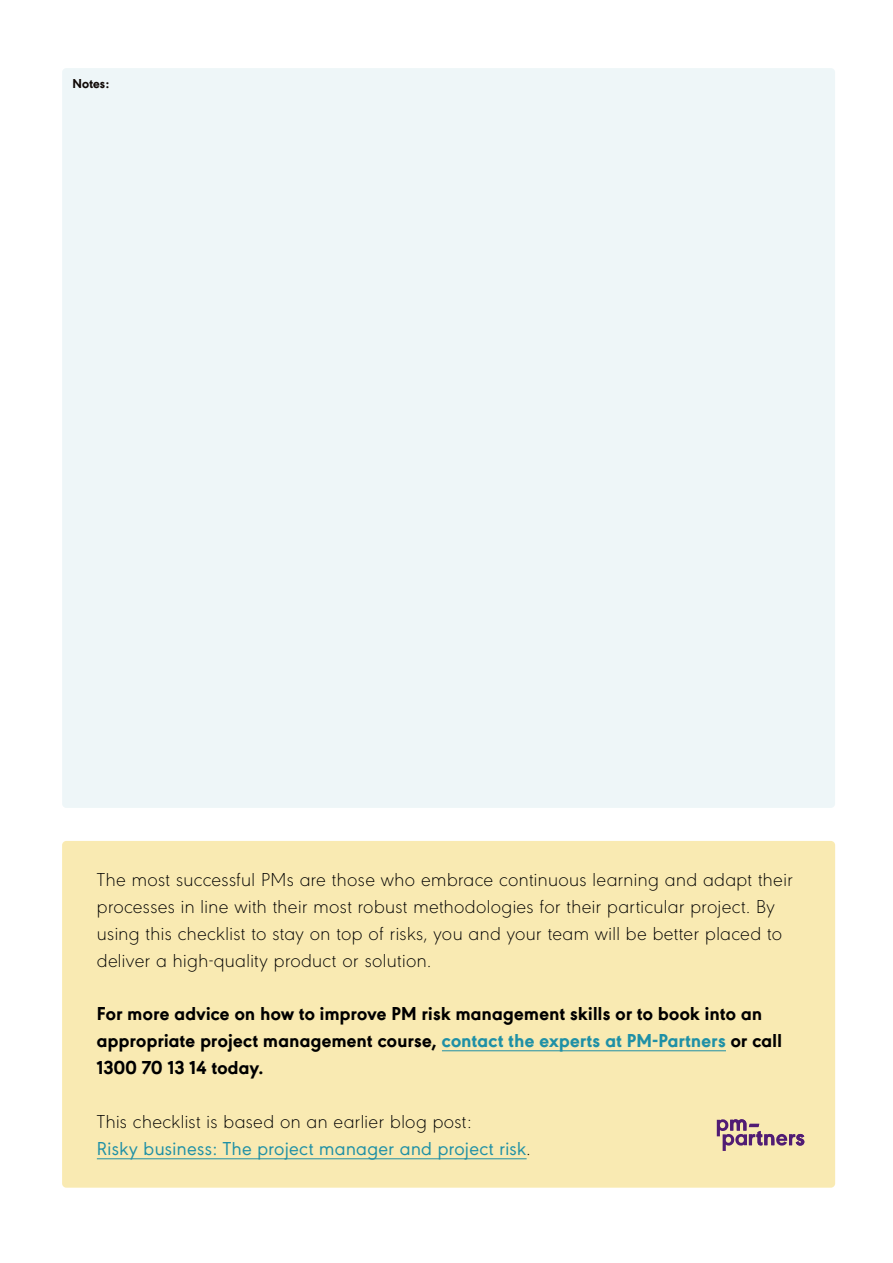
<style>
.page{position:relative;width:893px;height:1263px;background:#fff}
.page>*{position:absolute;margin:0;border:0;box-sizing:border-box;transform-origin:0 0}
.t1{font:200 19.5px/27px "URW Geometric";letter-spacing:.02em;color:#000}
.t2{font:800 19.5px/27px "URW Geometric";letter-spacing:.02em;color:#000}
.t3{font:19.5px/27px "URW Geometric";letter-spacing:.02em;color:#1f90a6}
.t4{font:800 13.5px "URW Geometric";letter-spacing:.01em;color:#100906}
.s1{color:#1f90a6}
.s2{font-weight:200;color:#000}
</style>
<div class="page">
<div style="left:62px;top:841px;width:773px;height:347px;background:#f9eab2;border-radius:4px"></div>
<hr style="left:442px;top:1050px;width:284px;height:1px;background:#1f90a6">
<hr style="left:97px;top:1158px;width:430px;height:1px;background:#1f90a6">
<svg style="left:717px;top:1119px;width:87px;height:32px"></svg>
<div style="left:62px;top:68px;width:773px;height:740px;background:#eef6f8;border-radius:4px"></div>
<p class="t4" style="left:73px;top:73px;width:38px">Notes:</p>
<p class="t1" style="left:97px;top:865px;width:697px">The most successful PMs are those who embrace continuous learning and adapt their processes in line with their most robust methodologies for their particular project. By using this checklist to stay on top of risks, you and your team will be better placed to deliver a high-quality product or solution.</p>
<p class="t2" style="left:97px;top:999px;width:686px">For more advice on how to improve PM risk management skills or to book into an appropriate project management course, <span class="s1">contact the experts at PM-Partners</span> or call<br>1300 70 13 14 today.</p>
<p class="t3" style="left:97px;top:1106px;width:435px"><span class="s2">This checklist is based on an earlier blog post:<br></span>Risky business: The project manager and project risk<span class="s2">.</span></p>
</div>
